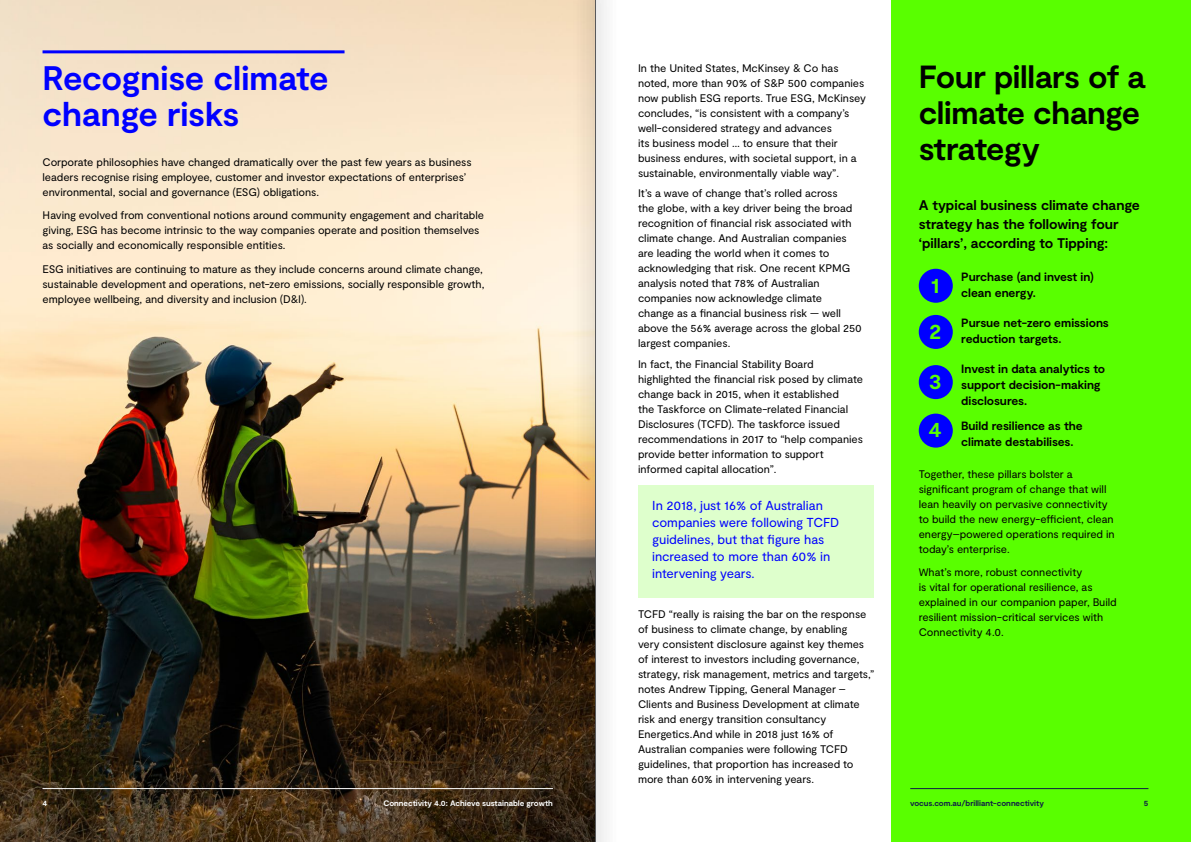
<style>
.page{position:relative;width:1191px;height:842px;background:#fff}
.page>*{position:absolute;margin:0;border:0;box-sizing:border-box;transform-origin:0 0}
.t1{font:700 34px/36px "Moderat";letter-spacing:-.005em;color:#00f}
.t2{font:700 32px/36px "Moderat";letter-spacing:-.01em;color:#000}
.t3{font:700 22px "Moderat";color:#59ff00}
.t4{font:700 14px/19px "Moderat";letter-spacing:-.005em;color:#000}
.t5{font:13px/17px "Moderat";letter-spacing:-.005em;color:#00f}
.t6{font:700 12px/16px "Moderat";letter-spacing:-.005em;color:#000}
.t7{font:11px/15px "Moderat";letter-spacing:-.005em;color:#000}
.t8{font:700 8px "Moderat";letter-spacing:-.005em;color:#fff}
.t9{font:700 8px "Moderat";letter-spacing:-.005em;color:#0f1c47}
.s1{font-size:22px;color:#59ff00}
</style>
<div class="page">
<div style="left:891px;top:0;width:300px;height:842px;background:#59ff00"></div>
<hr style="left:910px;top:788px;width:238px;height:1px;background:#0f1c47">
<img style="left:0;top:0;width:573px;height:842px">
<div style="left:638px;top:485px;width:235px;height:112px;background:#deffcc"></div>
<hr style="left:43px;top:788px;width:510px;height:1px;background:#fff">
<hr style="left:43px;top:50px;width:301px;height:3px;background:#00f">
<div style="left:918px;top:269px;width:34px;height:34px;background:#00f;border-radius:50%"></div>
<div style="left:918px;top:315px;width:34px;height:34px;background:#00f;border-radius:50%"></div>
<div style="left:918px;top:365px;width:34px;height:34px;background:#00f;border-radius:50%"></div>
<div style="left:918px;top:414px;width:34px;height:34px;background:#00f;border-radius:50%"></div>
<div style="left:573px;top:0;width:44px;height:842px;background:#000;opacity:.75"></div>
<hr style="left:595px;top:0;width:1px;height:842px;background:#58595b">
<h1 class="t1" style="left:43px;top:62px;width:288px">Recognise climate change risks</h1>
<p class="t7" style="left:43px;top:155px;width:430px">Corporate philosophies have changed dramatically over the past few years as business leaders recognise rising employee, customer and investor expectations of enterprises’ environmental, social and governance (ESG) obligations.</p>
<p class="t7" style="left:43px;top:208px;width:443px">Having evolved from conventional notions around community engagement and charitable giving, ESG has become intrinsic to the way companies operate and position themselves as socially and economically responsible entities.</p>
<p class="t7" style="left:43px;top:262px;width:443px">ESG initiatives are continuing to mature as they include concerns around climate change, sustainable development and operations, net-zero emissions, socially responsible growth, employee wellbeing, and diversity and inclusion (D&amp;I).</p>
<p class="t8" style="left:43px;top:798px;width:6px">4</p>
<p class="t8" style="left:383px;top:798px;width:171px">Connectivity 4.0: Achieve sustainable growth</p>
<p class="t7" style="left:638px;top:61px;width:229px">In the United States, McKinsey &amp; Co has noted, more than 90% of S&amp;P 500 companies now publish ESG reports. True ESG, McKinsey concludes, “is consistent with a company’s well-considered strategy and advances<br>its business model … to ensure that their business endures, with societal support, in a sustainable, environmentally viable way”.</p>
<p class="t7" style="left:638px;top:186px;width:225px">It’s a wave of change that’s rolled across<br>the globe, with a key driver being the broad recognition of financial risk associated with climate change. And Australian companies are leading the world when it comes to acknowledging that risk. One recent KPMG analysis noted that 78% of Australian companies now acknowledge climate<br>change as a financial business risk — well above the 56% average across the global 250 largest companies.</p>
<p class="t7" style="left:638px;top:357px;width:226px">In fact, the Financial Stability Board highlighted the financial risk posed by climate change back in 2015, when it established<br>the Taskforce on Climate-related Financial Disclosures (TCFD). The taskforce issued recommendations in 2017 to “help companies provide better information to support informed capital allocation”.</p>
<p class="t5" style="left:652px;top:497px;width:189px">In 2018, just 16% of Australian companies were following TCFD guidelines, but that figure has increased to more than 60% in intervening years.</p>
<p class="t7" style="left:638px;top:607px;width:238px">TCFD “really is raising the bar on the response of business to climate change, by enabling<br>very consistent disclosure against key themes of interest to investors including governance, strategy, risk management, metrics and targets,” notes Andrew Tipping, General Manager – Clients and Business Development at climate risk and energy transition consultancy Energetics.And while in 2018 just 16% of Australian companies were following TCFD guidelines, that proportion has increased to more than 60% in intervening years.</p>
<h2 class="t2" style="left:918px;top:61px;width:228px">Four pillars of a climate change strategy</h2>
<p class="t4" style="left:918px;top:196px;width:223px">A typical business climate change strategy has the following four ‘pillars’, according to Tipping:</p>
<h3 class="t3" style="left:931px;top:272px;width:10px">1</h3>
<p class="t6" style="left:961px;top:269px;width:134px">Purchase (and invest in) clean energy.</p>
<h3 class="t3" style="left:929px;top:318px;width:14px">2</h3>
<p class="t6" style="left:961px;top:315px;width:149px">Pursue net-zero emissions reduction targets.</p>
<h3 class="t3" style="left:928px;top:368px;width:14px">3</h3>
<p class="t6" style="left:961px;top:361px;width:145px">Invest in data analytics to support decision-making disclosures.</p>
<p class="t6" style="left:961px;top:418px;width:123px;text-indent:-33px"><span class="s1">4</span> Build resilience as the climate destabilises.</p>
<p class="t7" style="left:918px;top:467px;width:197px">Together, these pillars bolster a significant program of change that will lean heavily on pervasive connectivity to build the new energy-efficient, clean energy–powered operations required in today’s enterprise.</p>
<p class="t7" style="left:918px;top:565px;width:200px">What’s more, robust connectivity<br>is vital for operational resilience, as explained in our companion paper, Build resilient mission-critical services with Connectivity 4.0.</p>
<p class="t9" style="left:910px;top:798px;width:135px">vocus.com.au/brilliant-connectivity</p>
<p class="t9" style="left:1143px;top:798px;width:6px">5</p>
</div>
